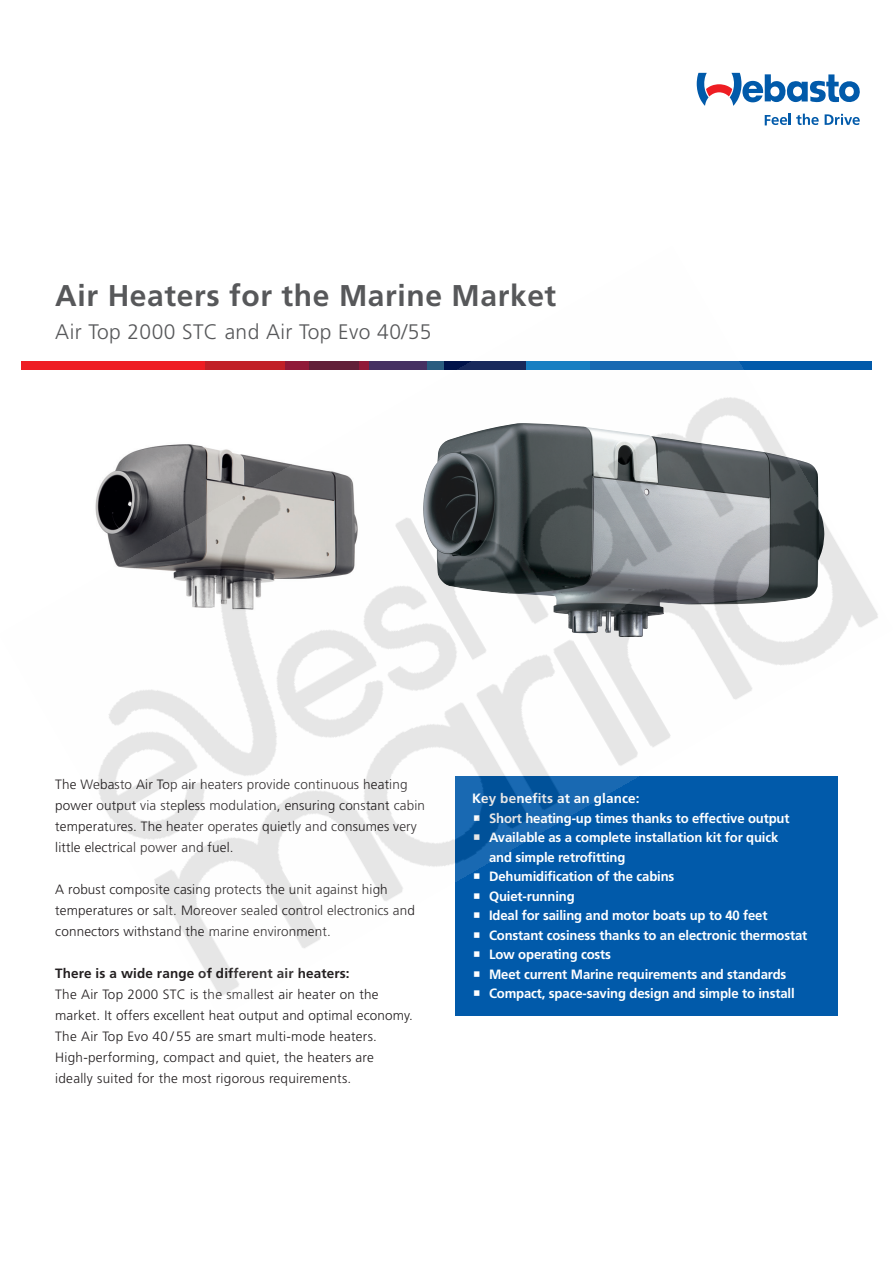
<style>
.page{position:relative;width:893px;height:1263px;background:#fff}
.page>*{position:absolute;margin:0;border:0;box-sizing:border-box;transform-origin:0 0}
.Headline_20pt{font:700 30px "Frutiger";letter-spacing:.02em;color:#57585a}
.Subline_14pt{font:300 21px "Frutiger";letter-spacing:.02em;color:#57585a}
.Copy{font:300 13.5px/21px "Frutiger";letter-spacing:.01em;color:#231f20}
.Copy-2{font:700 13.5px/19.5px "Frutiger";letter-spacing:-.01em;color:#fff}
.Copy-3{font:700 13.5px "Frutiger";letter-spacing:.01em;color:#231f20}
.Copy-4{font:700 13.5px "Frutiger";letter-spacing:.01em;color:#fff}
</style>
<div class="page">
<svg style="left:765px;top:114px;width:54px;height:11px"></svg>
<svg style="left:825px;top:114px;width:35px;height:11px"></svg>
<svg style="left:697px;top:73px;width:163px;height:33px"></svg>
<img style="left:21px;top:361px;width:857px;height:655px">
<svg style="left:474px;top:815px;width:5px;height:6px"></svg>
<svg style="left:474px;top:834px;width:5px;height:6px"></svg>
<svg style="left:474px;top:873px;width:5px;height:6px"></svg>
<svg style="left:474px;top:893px;width:5px;height:6px"></svg>
<svg style="left:474px;top:912px;width:5px;height:6px"></svg>
<svg style="left:474px;top:932px;width:5px;height:6px"></svg>
<svg style="left:474px;top:951px;width:5px;height:6px"></svg>
<svg style="left:474px;top:971px;width:5px;height:6px"></svg>
<svg style="left:474px;top:990px;width:5px;height:6px"></svg>
<p class="Headline_20pt" style="left:55px;top:278px;width:503px">Air Heaters for the Marine Market</p>
<p class="Subline_14pt" style="left:55px;top:320px;width:378px">Air Top 2000 STC and Air Top Evo 40/55</p>
<p class="Copy" style="left:55px;top:774px;width:354px">The Webasto Air Top air heaters provide continuous heating</p>
<p class="Copy" style="left:55px;top:795px;width:371px">power output via stepless modulation, ensuring constant cabin</p>
<p class="Copy" style="left:55px;top:816px;width:363px">temperatures. The heater operates quietly and consumes very</p>
<p class="Copy" style="left:55px;top:837px;width:180px">little electrical power and fuel.</p>
<p class="Copy" style="left:55px;top:879px;width:334px">A robust composite casing protects the unit against high</p>
<p class="Copy" style="left:55px;top:900px;width:361px">temperatures or salt. Moreover sealed control electronics and</p>
<p class="Copy" style="left:55px;top:921px;width:277px">connectors withstand the marine environment.</p>
<p class="Copy-3" style="left:55px;top:965px;width:296px">There is a wide range of different air heaters:</p>
<p class="Copy" style="left:55px;top:984px;width:359px">The Air Top 2000 STC is the smallest air heater on the market. It offers excellent heat output and optimal economy.<br>The Air Top Evo 40 / 55 are smart multi-mode heaters.<br>High-performing, compact and quiet, the heaters are ideally suited for the most rigorous requirements.</p>
<p class="Copy-4" style="left:472px;top:790px;width:169px">Key benefits at an glance:</p>
<p class="Copy-2" style="left:489px;top:808px;width:302px">Short heating-up times thanks to effective output</p>
<p class="Copy-2" style="left:489px;top:828px;width:291px">Available as a complete installation kit for quick and simple retrofitting</p>
<p class="Copy-2" style="left:489px;top:867px;width:187px">Dehumidification of the cabins</p>
<p class="Copy-2" style="left:489px;top:886px;width:87px">Quiet-running</p>
<p class="Copy-2" style="left:489px;top:906px;width:280px">Ideal for sailing and motor boats up to 40 feet</p>
<p class="Copy-2" style="left:489px;top:925px;width:320px">Constant cosiness thanks to an electronic thermostat</p>
<p class="Copy-2" style="left:489px;top:945px;width:124px">Low operating costs</p>
<p class="Copy-2" style="left:489px;top:964px;width:299px">Meet current Marine requirements and standards</p>
<p class="Copy-2" style="left:489px;top:984px;width:307px">Compact, space-saving design and simple to install</p>
</div>
